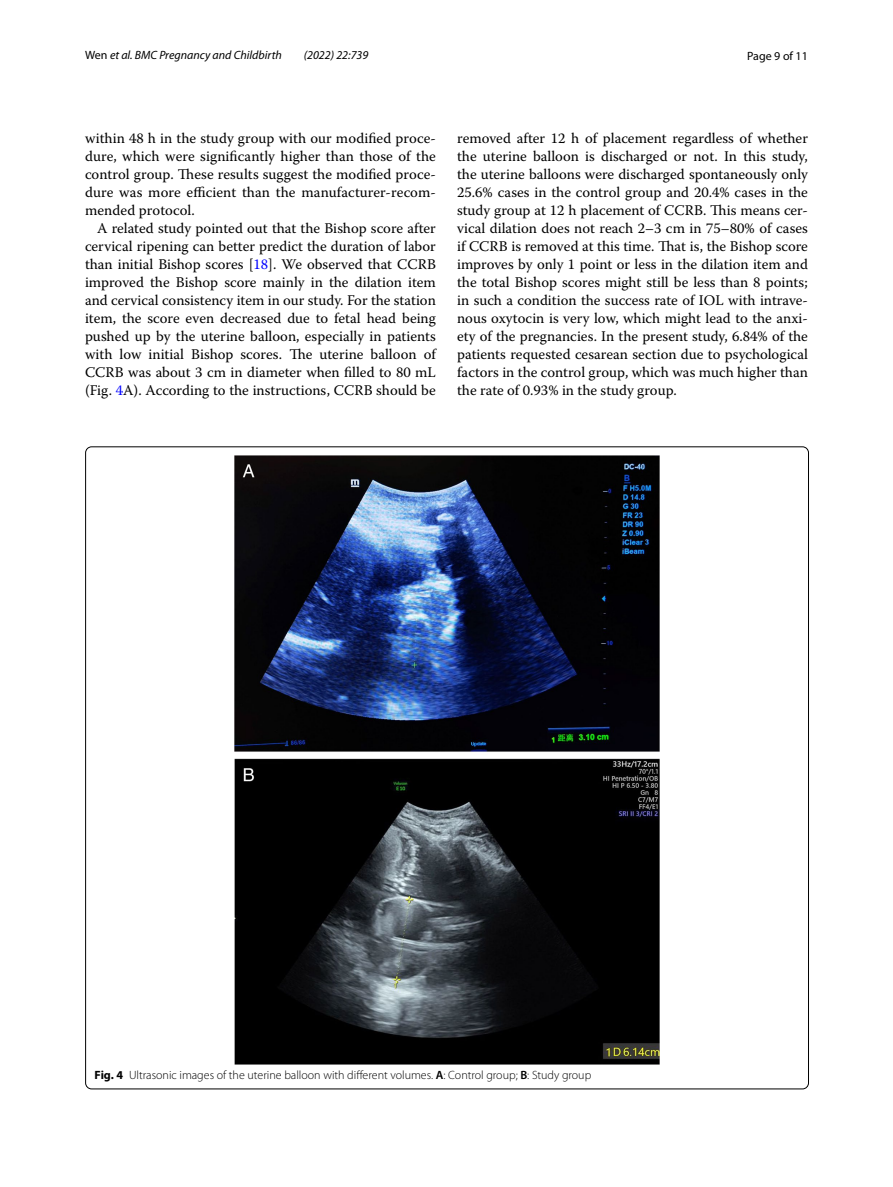
<style>
.page{position:relative;width:893px;height:1187px;background:#fff}
.page>*{position:absolute;margin:0;border:0;box-sizing:border-box;transform-origin:0 0}
.t1{font:14.7px/18px "Warnock Pro";color:#000;text-align:justify}
.t2{font:300 12px "Myriad Pro";color:#000}
.t3{font:italic 12px "Myriad Pro";color:#000}
.t4{font:12px "Myriad Pro";color:#000}
.s1{font-style:normal}
.s2{color:#00f}
.s3{font-weight:700}
.s4{font-weight:600}
</style>
<div class="page">
<img style="left:234px;top:456px;width:426px;height:608px">
<p class="t3" style="left:85px;top:48px;width:198px"><span class="s1">Wen</span> et al. BMC Pregnancy and Childbirth</p>
<p class="t3" style="left:304px;top:48px;width:66px">(2022) 22:739</p>
<p class="t4" style="left:747px;top:48px;width:62px">Page 9 of 11</p>
<p class="t1" style="left:85px;top:128px;width:352px">within 48 h in the study group with our modified proce&shy;dure, which were significantly higher than those of the control group. These results suggest the modified proce&shy;dure was more efficient than the manufacturer-recom&shy;mended protocol.</p>
<p class="t1" style="left:85px;top:218px;width:352px;text-indent:12px">A related study pointed out that the Bishop score after cervical ripening can better predict the duration of labor than initial Bishop scores [<span class="s2">18</span>]. We observed that CCRB improved the Bishop score mainly in the dilation item and cervical consistency item in our study. For the station item, the score even decreased due to fetal head being pushed up by the uterine balloon, especially in patients with low initial Bishop scores. The uterine balloon of CCRB was about 3 cm in diameter when filled to 80 mL (Fig. <span class="s2">4</span>A). According to the instructions, CCRB should be</p>
<p class="t1" style="left:457px;top:128px;width:352px">removed after 12 h of placement regardless of whether the uterine balloon is discharged or not. In this study, the uterine balloons were discharged spontaneously only 25.6% cases in the control group and 20.4% cases in the study group at 12 h placement of CCRB. This means cer&shy;vical dilation does not reach 2–3 cm in 75–80% of cases if CCRB is removed at this time. That is, the Bishop score improves by only 1 point or less in the dilation item and the total Bishop scores might still be less than 8 points; in such a condition the success rate of IOL with intrave&shy;nous oxytocin is very low, which might lead to the anxi&shy;ety of the pregnancies. In the present study, 6.84% of the patients requested cesarean section due to psychological factors in the control group, which was much higher than the rate of 0.93% in the study group.</p>
<p class="t2" style="left:95px;top:1068px;width:498px"><span class="s3">Fig. 4</span> Ultrasonic images of the uterine balloon with different volumes. <span class="s4">A</span>: Control group; <span class="s4">B</span>: Study group</p>
</div>
